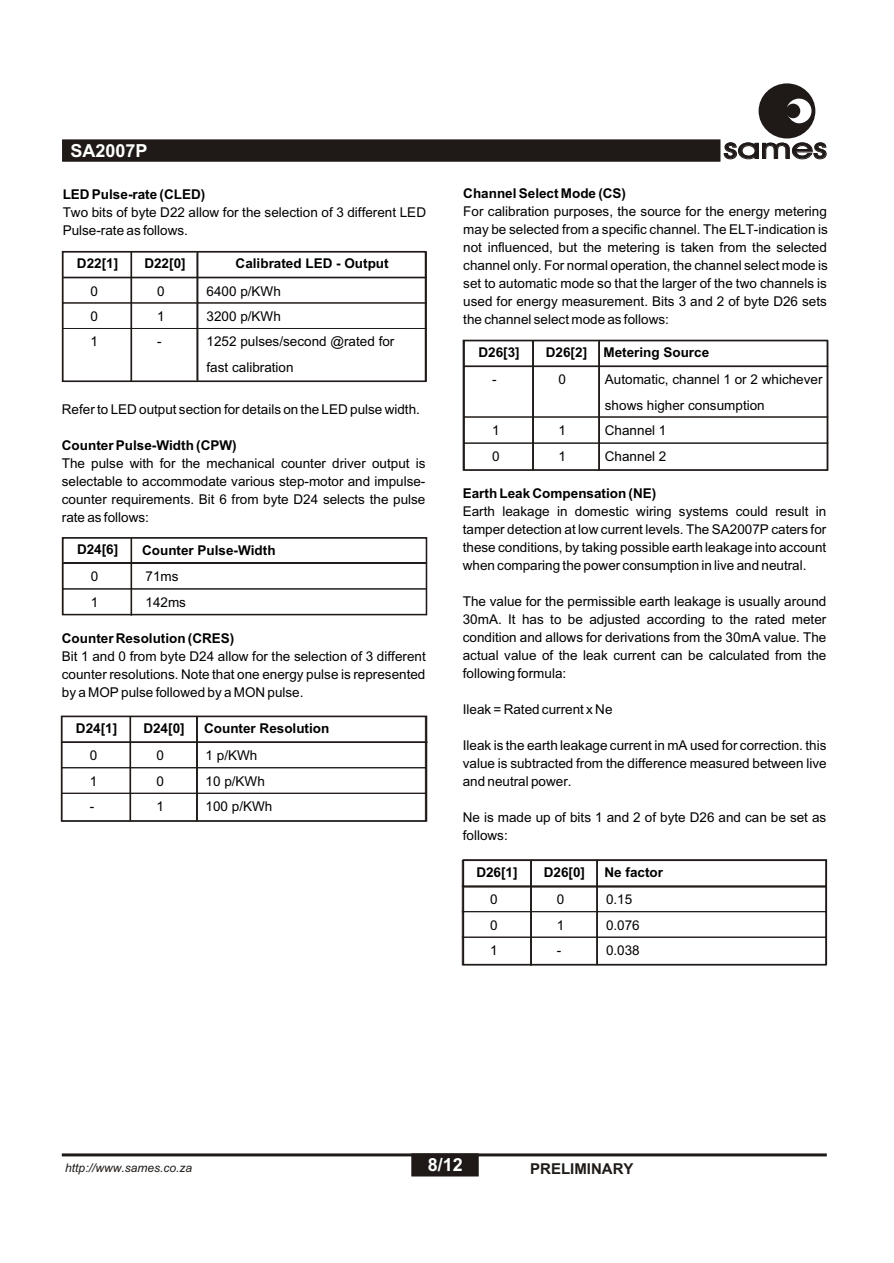
<style>
.page{position:relative;width:894px;height:1263px;background:#fff}
.page>*{position:absolute;margin:0;border:0;box-sizing:border-box;transform-origin:0 0}
.t1{font:28.05px "Avant Garde Md BT";color:#1f1a17;scale:1.27 1}
.t2{font:700 18px "Arial";color:#fff}
.t3{font:700 15px "Arial";color:#1f1a17}
.t4{font:13.5px/25.5px "Arial";color:#000;text-align:justify}
.t5{font:700 13.5px "Arial";color:#000}
.t6{font:italic 12px "Arial";color:#1f1a17}
</style>
<div class="page">
<div style="left:62px;top:140px;width:658px;height:21px;background:#1f1a17"></div>
<svg style="left:759px;top:83px;width:56px;height:56px"></svg>
<hr style="left:62px;top:1153px;width:765px;height:3px;background:#1f1a17">
<div style="left:412px;top:1154px;width:66px;height:22px;background:#1f1a17"></div>
<div style="left:62px;top:716px;width:69px;height:26px;border:1px solid #1f1a17"></div>
<div style="left:62px;top:742px;width:69px;height:26px;border:1px solid #1f1a17"></div>
<div style="left:62px;top:793px;width:69px;height:28px;border:1px solid #1f1a17"></div>
<div style="left:130px;top:716px;width:67px;height:26px;border:1px solid #1f1a17"></div>
<div style="left:130px;top:742px;width:67px;height:26px;border:1px solid #1f1a17"></div>
<div style="left:130px;top:793px;width:67px;height:28px;border:1px solid #1f1a17"></div>
<div style="left:197px;top:716px;width:229px;height:26px;border:1px solid #1f1a17"></div>
<div style="left:197px;top:742px;width:229px;height:26px;border:1px solid #1f1a17"></div>
<div style="left:197px;top:793px;width:229px;height:28px;border:1px solid #1f1a17"></div>
<div style="left:464px;top:417px;width:69px;height:26px;border:1px solid #1f1a17"></div>
<div style="left:464px;top:443px;width:69px;height:27px;border:1px solid #1f1a17"></div>
<div style="left:533px;top:417px;width:66px;height:26px;border:1px solid #1f1a17"></div>
<div style="left:533px;top:443px;width:66px;height:27px;border:1px solid #1f1a17"></div>
<div style="left:599px;top:417px;width:229px;height:26px;border:1px solid #1f1a17"></div>
<div style="left:599px;top:443px;width:229px;height:27px;border:1px solid #1f1a17"></div>
<div style="left:63px;top:277px;width:69px;height:26px;border:1px solid #1f1a17"></div>
<div style="left:63px;top:328px;width:69px;height:53px;border:1px solid #1f1a17"></div>
<div style="left:131px;top:277px;width:67px;height:26px;border:1px solid #1f1a17"></div>
<div style="left:131px;top:328px;width:67px;height:53px;border:1px solid #1f1a17"></div>
<div style="left:198px;top:277px;width:229px;height:26px;border:1px solid #1f1a17"></div>
<div style="left:198px;top:328px;width:229px;height:53px;border:1px solid #1f1a17"></div>
<div style="left:62px;top:251px;width:364px;height:131px;border:2px solid #1f1a17"></div>
<hr style="left:64px;top:277px;width:363px;height:1px;background:#1f1a17">
<hr style="left:131px;top:252px;width:1px;height:129px;background:#1f1a17">
<hr style="left:196px;top:253px;width:2px;height:127px;background:#1f1a17">
<div style="left:63px;top:563px;width:69px;height:26px;border:1px solid #1f1a17"></div>
<div style="left:131px;top:563px;width:296px;height:26px;border:1px solid #1f1a17"></div>
<div style="left:62px;top:537px;width:365px;height:78px;border:2px solid #1f1a17"></div>
<hr style="left:64px;top:562px;width:363px;height:2px;background:#1f1a17">
<hr style="left:131px;top:539px;width:1px;height:77px;background:#1f1a17">
<div style="left:61px;top:716px;width:366px;height:106px;border:2px solid #1f1a17"></div>
<hr style="left:130px;top:716px;width:1px;height:104px;background:#1f1a17">
<hr style="left:196px;top:716px;width:2px;height:105px;background:#1f1a17">
<hr style="left:63px;top:742px;width:365px;height:1px;background:#1f1a17">
<div style="left:463px;top:340px;width:365px;height:131px;border:2px solid #1f1a17"></div>
<hr style="left:464px;top:366px;width:363px;height:1px;background:#1f1a17">
<hr style="left:598px;top:341px;width:2px;height:129px;background:#1f1a17">
<hr style="left:532px;top:340px;width:2px;height:129px;background:#1f1a17">
<div style="left:462px;top:886px;width:69px;height:26px;border:1px solid #1f1a17"></div>
<div style="left:462px;top:937px;width:69px;height:28px;border:1px solid #1f1a17"></div>
<div style="left:531px;top:886px;width:66px;height:26px;border:1px solid #1f1a17"></div>
<div style="left:531px;top:937px;width:66px;height:28px;border:1px solid #1f1a17"></div>
<div style="left:597px;top:886px;width:229px;height:26px;border:1px solid #1f1a17"></div>
<div style="left:597px;top:937px;width:229px;height:28px;border:1px solid #1f1a17"></div>
<div style="left:463px;top:859px;width:364px;height:106px;border:2px solid #1f1a17"></div>
<hr style="left:530px;top:861px;width:2px;height:105px;background:#1f1a17">
<hr style="left:596px;top:861px;width:2px;height:104px;background:#1f1a17">
<hr style="left:463px;top:886px;width:363px;height:2px;background:#1f1a17">
<h2 class="t2" style="left:71px;top:144px;width:79px">SA2007P</h2>
<h1 class="t1" style="left:724px;top:137px;width:83px">sames</h1>
<p class="t5" style="left:63px;top:189px;width:144px">LED Pulse-rate (CLED)</p>
<p class="t4" style="left:63px;top:204px;width:365px;line-height:18px">Two bits of byte D22 allow for the selection of 3 different LED<br>Pulse-rate as follows.</p>
<p class="t5" style="left:77px;top:258px;width:43px">D22[1]</p>
<p class="t5" style="left:144px;top:258px;width:43px">D22[0]</p>
<p class="t5" style="left:236px;top:258px;width:155px">Calibrated LED - Output</p>
<p class="t4" style="left:91px;top:279px;width:9px">0<br>0<br>1</p>
<p class="t4" style="left:157px;top:279px;width:9px">0<br>1 -</p>
<p class="t4" style="left:207px;top:279px;width:189px;text-align:left">6400 p/KWh<br>3200 p/KWh<br>1252 pulses/second @rated for fast calibration</p>
<p class="t4" style="left:62px;top:397px;width:360px">Refer to LED output section for details on the LED pulse width.</p>
<p class="t5" style="left:62px;top:440px;width:176px">Counter Pulse-Width (CPW)</p>
<p class="t4" style="left:62px;top:455px;width:365px;line-height:18px">The pulse with for the mechanical counter driver output is selectable to accommodate various step-motor and impulse&shy;counter requirements. Bit 6 from byte D24 selects the pulse rate as follows:</p>
<p class="t5" style="left:77px;top:544px;width:43px">D24[6]</p>
<p class="t5" style="left:142px;top:546px;width:135px">Counter Pulse-Width</p>
<p class="t4" style="left:91px;top:565px;width:9px">0<br>1</p>
<p class="t4" style="left:146px;top:565px;width:42px">71ms<br>142ms</p>
<p class="t5" style="left:62px;top:633px;width:174px">Counter Resolution (CRES)</p>
<p class="t4" style="left:62px;top:649px;width:365px;line-height:18px">Bit 1 and 0 from byte D24 allow for the selection of 3 different counter resolutions. Note that one energy pulse is represented by a MOP pulse followed by a MON pulse.</p>
<p class="t5" style="left:76px;top:723px;width:43px">D24[1]</p>
<p class="t5" style="left:143px;top:723px;width:43px">D24[0]</p>
<p class="t5" style="left:204px;top:723px;width:127px">Counter Resolution</p>
<p class="t4" style="left:90px;top:744px;width:9px">0<br>1 -</p>
<p class="t4" style="left:156px;top:744px;width:9px">0<br>0<br>1</p>
<p class="t4" style="left:206px;top:744px;width:68px;text-align:left">1 p/KWh<br>10 p/KWh<br>100 p/KWh</p>
<p class="t5" style="left:463px;top:188px;width:164px">Channel Select Mode (CS)</p>
<p class="t4" style="left:463px;top:203px;width:366px;line-height:18px">For calibration purposes, the source for the energy metering may be selected from a specific channel. The ELT-indication is not influenced, but the metering is taken from the selected channel only. For normal operation, the channel select mode is set to automatic mode so that the larger of the two channels is used for energy measurement. Bits 3 and 2 of byte D26 sets the channel select mode as follows:</p>
<p class="t5" style="left:478px;top:347px;width:43px">D26[3]</p>
<p class="t5" style="left:546px;top:347px;width:165px">D26[2] Metering Source</p>
<p class="t4" style="left:492px;top:368px;width:6px">-</p>
<p class="t4" style="left:559px;top:368px;width:9px">0</p>
<p class="t4" style="left:605px;top:368px;width:219px;text-align:left">Automatic, channel 1 or 2 whichever shows higher consumption<br>Channel 1<br>Channel 2</p>
<p class="t4" style="left:492px;top:419px;width:9px">1<br>0</p>
<p class="t4" style="left:559px;top:419px;width:9px">1<br>1</p>
<p class="t5" style="left:463px;top:489px;width:195px">Earth Leak Compensation (NE)</p>
<p class="t4" style="left:463px;top:504px;width:365px;line-height:18px">Earth leakage in domestic wiring systems could result in tamper detection at low current levels. The SA2007P caters for these conditions, by taking possible earth leakage into account when comparing the power consumption in live and neutral.</p>
<p class="t4" style="left:463px;top:594px;width:365px;line-height:18px">The value for the permissible earth leakage is usually around 30mA. It has to be adjusted according to the rated meter condition and allows for derivations from the 30mA value. The actual value of the leak current can be calculated from the following formula:</p>
<p class="t4" style="left:463px;top:698px;width:151px">Ileak = Rated current x Ne</p>
<p class="t4" style="left:463px;top:738px;width:365px;line-height:18px">Ileak is the earth leakage current in mA used for correction. this value is subtracted from the difference measured between live and neutral power.</p>
<p class="t4" style="left:463px;top:810px;width:365px;line-height:18px">Ne is made up of bits 1 and 2 of byte D26 and can be set as follows:</p>
<p class="t5" style="left:476px;top:867px;width:43px">D26[1]</p>
<p class="t5" style="left:544px;top:867px;width:43px">D26[0]</p>
<p class="t5" style="left:605px;top:867px;width:60px">Ne factor</p>
<p class="t4" style="left:490px;top:888px;width:9px">0<br>0<br>1</p>
<p class="t4" style="left:557px;top:888px;width:9px">0<br>1 -</p>
<p class="t4" style="left:606px;top:888px;width:35px;text-align:left">0.15<br>0.076<br>0.038</p>
<p class="t6" style="left:65px;top:1163px;width:128px">http://www.sames.co.za</p>
<h2 class="t2" style="left:428px;top:1158px;width:37px">8/12</h2>
<p class="t3" style="left:530px;top:1163px;width:105px">PRELIMINARY</p>
</div>
